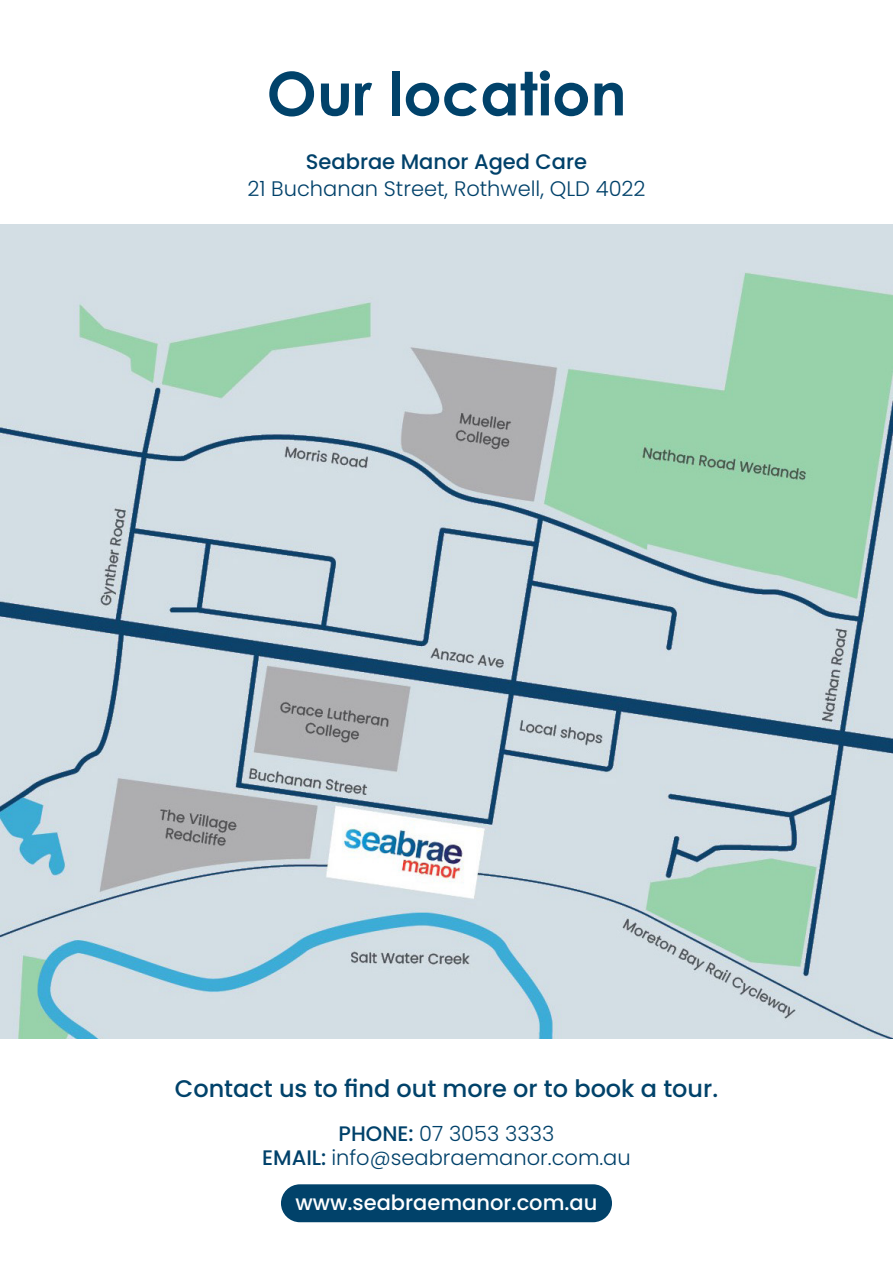
<style>
.page{position:relative;width:893px;height:1263px;background:#fff}
.page>*{position:absolute;margin:0;border:0;box-sizing:border-box;transform-origin:0 0}
.t1{font:700 60px "Century Gothic";color:#01426a}
.t2{font:500 24px "Poppins";color:#01426a}
.t3{font:300 21px "Poppins";color:#00416a}
.t4{font:500 21px "Poppins";color:#fff}
.t5{font:500 21px "Poppins";color:#00416a}
.s1{font-weight:500}
</style>
<div class="page">
<img style="left:0;top:224px;width:893px;height:815px">
<div style="left:281px;top:1184px;width:331px;height:38px;background:#01426a;border-radius:19px"></div>
<p class="t1" style="left:266px;top:48px;width:361px">Our location</p>
<p class="t5" style="left:306px;top:149px;width:283px">Seabrae Manor Aged Care</p>
<p class="t3" style="left:247px;top:176px;width:400px">21 Buchanan Street, Rothwell, QLD 4022</p>
<p class="t2" style="left:175px;top:1075px;width:545px">Contact us to find out more or to book a tour.</p>
<p class="t3" style="left:339px;top:1121px;width:217px"><span class="s1">PHONE:</span> 07 3053 3333</p>
<p class="t3" style="left:262px;top:1145px;width:370px"><span class="s1">EMAIL:</span> info@seabraemanor.com.au</p>
<p class="t4" style="left:296px;top:1190px;width:303px">www.seabraemanor.com.au</p>
</div>
